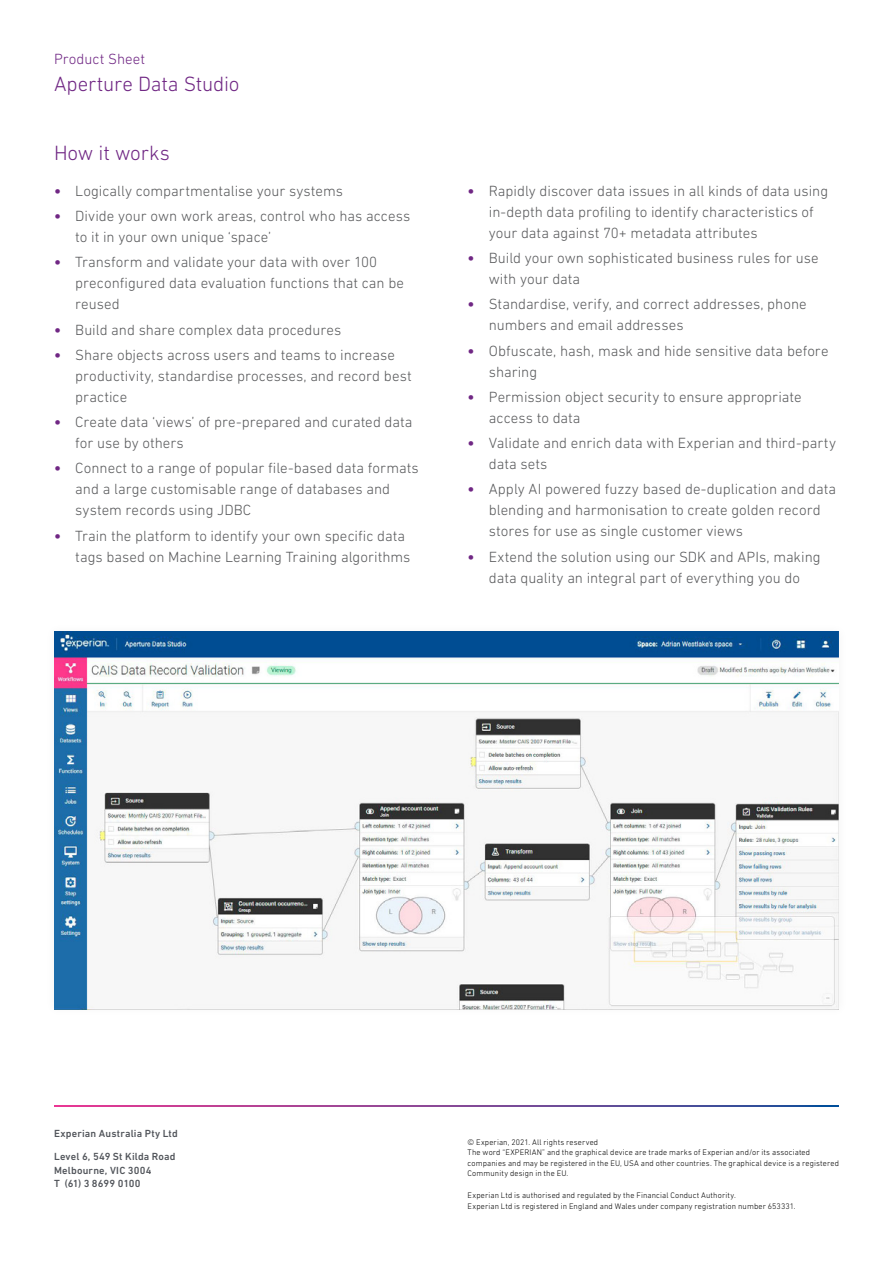
<style>
.page{position:relative;width:893px;height:1263px;background:#fff}
.page>*{position:absolute;margin:0;border:0;box-sizing:border-box;transform-origin:0 0}
._14pt_sub_heads{font:300 21px "DIN Next W1 G";letter-spacing:-.01em;color:#702784}
.t1{font:300 15px/21px "DIN Next W1 G";color:#58595b}
.t2{font:300 15px "DIN Next W1 G";letter-spacing:.005em;color:#702784}
.Copyright{font:500 10.5px/13.8px "DIN Next W1 G";letter-spacing:.02em;color:#52555b}
.Copyright-2{font:300 8.25px/10.5px "DIN Next W1 G";letter-spacing:.015em;color:#000}
.s1{font-weight:700;color:#702784}
</style>
<div class="page">
<svg style="left:54px;top:1105px;width:785px;height:1px"></svg>
<img style="left:54px;top:631px;width:785px;height:378px">
<p class="t2" style="left:54px;top:51px;width:93px">Product Sheet</p>
<h1 class="_14pt_sub_heads" style="left:54px;top:72px;width:187px">Aperture Data Studio</h1>
<p class="_14pt_sub_heads" style="left:54px;top:141px;width:117px">How it works</p>
<p class="t1" style="left:54px;top:180px;width:291px"><span class="s1">•</span> Logically compartmentalise your systems</p>
<p class="t1" style="left:75px;top:205px;width:336px;text-indent:-21px"><span class="s1">•</span> Divide your own work areas, control who has access to it in your own unique ‘space’</p>
<p class="t1" style="left:75px;top:252px;width:330px;text-indent:-21px"><span class="s1">•</span> Transform and validate your data with over 100 preconfigured data evaluation functions that can be reused</p>
<p class="t1" style="left:54px;top:319px;width:289px"><span class="s1">•</span> Build and share complex data procedures</p>
<p class="t1" style="left:75px;top:344px;width:338px;text-indent:-21px"><span class="s1">•</span> Share objects across users and teams to increase productivity, standardise processes, and record best practice</p>
<p class="t1" style="left:75px;top:411px;width:339px;text-indent:-21px"><span class="s1">•</span> Create data ‘views’ of pre-prepared and curated data for use by others</p>
<p class="t1" style="left:75px;top:458px;width:345px;text-indent:-21px"><span class="s1">•</span> Connect to a range of popular file-based data formats and a large customisable range of databases and system records using JDBC</p>
<p class="t1" style="left:75px;top:525px;width:337px;text-indent:-21px"><span class="s1">•</span> Train the platform to identify your own specific data tags based on Machine Learning Training algorithms</p>
<p class="t1" style="left:489px;top:180px;width:341px;text-indent:-21px"><span class="s1">•</span> Rapidly discover data issues in all kinds of data using in-depth data profiling to identify characteristics of your data against 70+ metadata attributes</p>
<p class="t1" style="left:489px;top:247px;width:331px;text-indent:-21px"><span class="s1">•</span> Build your own sophisticated business rules for use with your data</p>
<p class="t1" style="left:489px;top:294px;width:319px;text-indent:-21px"><span class="s1">•</span> Standardise, verify, and correct addresses, phone numbers and email addresses</p>
<p class="t1" style="left:489px;top:340px;width:341px;text-indent:-21px"><span class="s1">•</span> Obfuscate, hash, mask and hide sensitive data before sharing</p>
<p class="t1" style="left:489px;top:386px;width:314px;text-indent:-21px"><span class="s1">•</span> Permission object security to ensure appropriate access to data</p>
<p class="t1" style="left:489px;top:432px;width:349px;text-indent:-21px"><span class="s1">•</span> Validate and enrich data with Experian and third-party data sets</p>
<p class="t1" style="left:489px;top:479px;width:349px;text-indent:-21px"><span class="s1">•</span> Apply AI powered fuzzy based de-duplication and data blending and harmonisation to create golden record stores for use as single customer views</p>
<p class="t1" style="left:468px;top:546px;width:355px;text-align:center"><span class="s1">•</span> Extend the solution using our SDK and APIs, making data quality an integral part of everything you do</p>
<p class="Copyright" style="left:54px;top:1127px;width:125px">Experian Australia Pty Ltd</p>
<p class="Copyright" style="left:54px;top:1149px;width:123px">Level 6, 549 St Kilda Road<br>Melbourne, VIC 3004<br>T (61) 3 8699 0100</p>
<p class="Copyright-2" style="left:468px;top:1136px;width:132px">© Experian, 2021. All rights reserved</p>
<p class="Copyright-2" style="left:468px;top:1147px;width:373px">The word “EXPERIAN” and the graphical device are trade marks of Experian and/or its associated companies and may be registered in the EU, USA and other countries. The graphical device is a registered<br>Community design in the EU.</p>
<p class="Copyright-2" style="left:468px;top:1190px;width:270px">Experian Ltd is authorised and regulated by the Financial Conduct Authority.</p>
<p class="Copyright-2" style="left:468px;top:1201px;width:329px">Experian Ltd is registered in England and Wales under company registration number 653331.</p>
</div>
